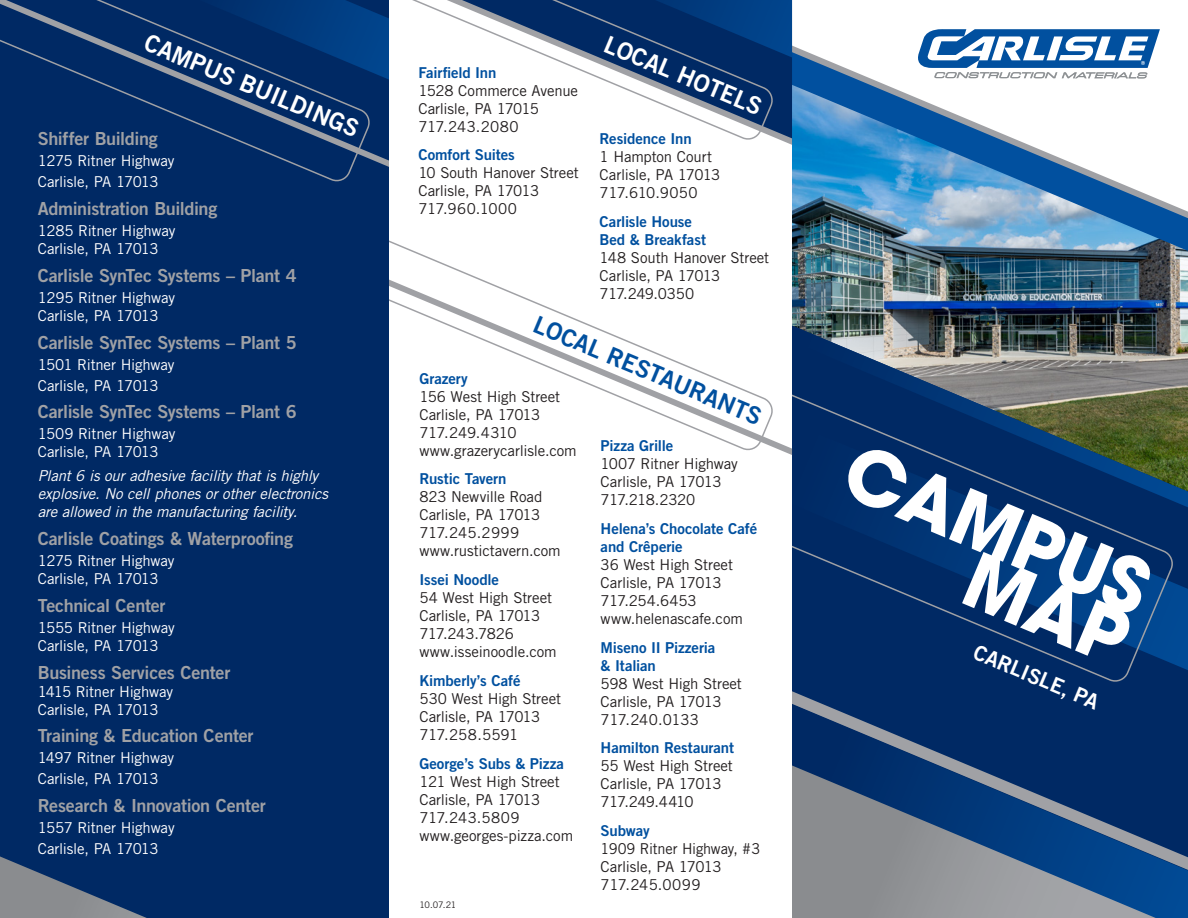
<style>
.page{position:relative;width:1188px;height:918px;background:#fff}
.page>*{position:absolute;margin:0;border:0;box-sizing:border-box;transform-origin:0 0}
.t1{font:700 75px "Avant Garde";color:#fff}
.t2{font:24px "Trade Gothic Bold Two";color:#fff}
.t3{font:24px "Trade Gothic Bold Two";color:#01509f}
.t4{font:21px "Trade Gothic Bold Two";color:#fff}
.t5{font:18px "Trade Gothic Bold Two";letter-spacing:-.015em;color:#a0a1a5}
.t6{font:15px/18px "Trade Gothic";letter-spacing:-.015em;color:#231f20}
.t7{font:15px "Trade Gothic";letter-spacing:-.015em;color:#fff}
.t8{font:15px/18px "Trade Gothic Bold Two";letter-spacing:-.01em;color:#01509f}
.t9{font:italic 15px/18px "Trade Gothic";letter-spacing:-.015em;color:#fff}
.t10{font:15px/18px "Trade Gothic";letter-spacing:.005em;color:#231f20}
.t11{font:15px "Trade Gothic";letter-spacing:.02em;color:#231f20}
.t12{font:15px "Trade Gothic";letter-spacing:.025em;color:#231f20}
.t13{font:15px "Trade Gothic";letter-spacing:-.045em;color:#231f20}
.t14{font:15px "Trade Gothic";letter-spacing:-.05em;color:#231f20}
.t15{font:15px "Trade Gothic";letter-spacing:.015em;color:#231f20}
.t16{font:15px "Trade Gothic";letter-spacing:-.04em;color:#231f20}
.t17{font:9px "Trade Gothic";color:#231f20}
</style>
<div class="page">
<div style="left:0;top:0;width:389px;height:918px;background:#002964"></div>
<div style="left:792px;top:670px;width:396px;height:21px;background:#002964"></div>
<img style="left:792px;top:291px;width:396px;height:216px">
<svg style="left:792px;top:691px;width:396px;height:227px;background:#0a336b"></svg>
<img style="left:792px;top:0;width:396px;height:283px">
<img style="left:792px;top:218px;width:396px;height:33px">
<svg style="left:792px;top:26px;width:396px;height:192px"></svg>
<svg style="left:792px;top:733px;width:364px;height:185px;background:#446083"></svg>
<svg style="left:792px;top:366px;width:384px;height:319px;background:#143a68"></svg>
<svg style="left:0;top:856px;width:147px;height:62px"></svg>
<svg style="left:0;top:0;width:389px;height:182px"></svg>
<svg style="left:199px;top:0;width:103px;height:107px"></svg>
<svg style="left:302px;top:0;width:145px;height:143px"></svg>
<svg style="left:447px;top:0;width:345px;height:145px"></svg>
<svg style="left:389px;top:268px;width:403px;height:187px"></svg>
<svg style="left:655px;top:0;width:137px;height:57px;background:#013575"></svg>
<svg style="left:918px;top:29px;width:242px;height:50px"></svg>
<svg style="left:962px;top:552px;width:173px;height:115px;background:#023676"></svg>
<p class="t2" style="left:152px;top:27px;width:231px;rotate:23deg">CAMPUS BUILDINGS</p>
<p class="t5" style="left:38px;top:128px;width:122px">Shiffer Building</p>
<p class="t7" style="left:38px;top:152px;width:138px">1275 Ritner Highway</p>
<p class="t7" style="left:38px;top:173px;width:122px">Carlisle, PA 17013</p>
<p class="t5" style="left:38px;top:197px;width:181px">Administration Building</p>
<p class="t7" style="left:38px;top:222px;width:139px">1285 Ritner Highway</p>
<p class="t7" style="left:38px;top:240px;width:122px">Carlisle, PA 17013</p>
<p class="t5" style="left:38px;top:264px;width:260px">Carlisle SynTec Systems – Plant 4</p>
<p class="t7" style="left:38px;top:288px;width:139px">1295 Ritner Highway</p>
<p class="t7" style="left:38px;top:306px;width:122px">Carlisle, PA 17013</p>
<p class="t5" style="left:38px;top:331px;width:260px">Carlisle SynTec Systems – Plant 5</p>
<p class="t7" style="left:38px;top:355px;width:138px">1501 Ritner Highway</p>
<p class="t7" style="left:38px;top:376px;width:122px">Carlisle, PA 17013</p>
<p class="t5" style="left:38px;top:401px;width:260px">Carlisle SynTec Systems – Plant 6</p>
<p class="t7" style="left:38px;top:425px;width:139px">1509 Ritner Highway</p>
<p class="t7" style="left:38px;top:443px;width:122px">Carlisle, PA 17013</p>
<p class="t9" style="left:38px;top:467px;width:292px">Plant 6 is our adhesive facility that is highly explosive. No cell phones or other electronics are allowed in the manufacturing facility.</p>
<p class="t5" style="left:38px;top:527px;width:257px">Carlisle Coatings &amp; Waterproofing</p>
<p class="t7" style="left:38px;top:552px;width:138px">1275 Ritner Highway</p>
<p class="t7" style="left:38px;top:570px;width:122px">Carlisle, PA 17013</p>
<p class="t5" style="left:38px;top:594px;width:129px">Technical Center</p>
<p class="t7" style="left:38px;top:618px;width:139px">1555 Ritner Highway</p>
<p class="t7" style="left:38px;top:636px;width:122px">Carlisle, PA 17013</p>
<p class="t5" style="left:38px;top:661px;width:194px">Business Services Center</p>
<p class="t7" style="left:38px;top:682px;width:137px">1415 Ritner Highway</p>
<p class="t7" style="left:38px;top:700px;width:122px">Carlisle, PA 17013</p>
<p class="t5" style="left:38px;top:725px;width:217px">Training &amp; Education Center</p>
<p class="t7" style="left:38px;top:749px;width:138px">1497 Ritner Highway</p>
<p class="t7" style="left:38px;top:770px;width:122px">Carlisle, PA 17013</p>
<p class="t5" style="left:38px;top:794px;width:229px">Research &amp; Innovation Center</p>
<p class="t7" style="left:38px;top:819px;width:138px">1557 Ritner Highway</p>
<p class="t7" style="left:38px;top:840px;width:122px">Carlisle, PA 17013</p>
<p class="t8" style="left:418px;top:63px;width:80px">Fairfield Inn</p>
<p class="t6" style="left:418px;top:81px;width:161px">1528 Commerce Avenue</p>
<p class="t6" style="left:418px;top:99px;width:122px">Carlisle, PA 17015</p>
<p class="t11" style="left:418px;top:117px;width:102px">717.243.2080</p>
<p class="t8" style="left:418px;top:146px;width:98px">Comfort Suites</p>
<p class="t6" style="left:418px;top:164px;width:162px">10 South Hanover Street</p>
<p class="t6" style="left:418px;top:182px;width:122px">Carlisle, PA 17013</p>
<p class="t12" style="left:418px;top:200px;width:100px">717.960.1000</p>
<p class="t2" style="left:611px;top:29px;width:170px;rotate:23deg">LOCAL HOTELS</p>
<p class="t8" style="left:600px;top:129px;width:94px">Residence Inn</p>
<p class="t6" style="left:600px;top:147px;width:114px">1 Hampton Court</p>
<p class="t6" style="left:600px;top:165px;width:122px">Carlisle, PA 17013</p>
<p class="t6" style="left:600px;top:183px;width:99px">717.610.9050</p>
<p class="t8" style="left:600px;top:212px;width:108px">Carlisle House<br>Bed &amp; Breakfast</p>
<p class="t6" style="left:600px;top:248px;width:171px">148 South Hanover Street</p>
<p class="t6" style="left:600px;top:266px;width:122px">Carlisle, PA 17013</p>
<p class="t16" style="left:600px;top:284px;width:96px">717.249.0350</p>
<p class="t3" style="left:541px;top:309px;width:246px;rotate:23deg">LOCAL RESTAURANTS</p>
<p class="t8" style="left:419px;top:369px;width:50px">Grazery</p>
<p class="t6" style="left:419px;top:387px;width:142px">156 West High Street</p>
<p class="t6" style="left:419px;top:405px;width:122px">Carlisle, PA 17013</p>
<p class="t6" style="left:419px;top:423px;width:159px">717.249.4310 www.grazerycarlisle.com</p>
<p class="t8" style="left:419px;top:470px;width:88px">Rustic Tavern</p>
<p class="t6" style="left:419px;top:488px;width:124px">823 Newville Road</p>
<p class="t6" style="left:419px;top:506px;width:122px">Carlisle, PA 17013</p>
<p class="t6" style="left:419px;top:524px;width:143px">717.245.2999 www.rustictavern.com</p>
<p class="t8" style="left:419px;top:571px;width:81px">Issei Noodle</p>
<p class="t6" style="left:419px;top:589px;width:134px">54 West High Street</p>
<p class="t6" style="left:419px;top:607px;width:122px">Carlisle, PA 17013</p>
<p class="t6" style="left:419px;top:625px;width:96px">717.243.7826</p>
<p class="t6" style="left:419px;top:643px;width:139px">www.isseinoodle.com</p>
<p class="t8" style="left:419px;top:671px;width:103px">Kimberly’s Café</p>
<p class="t6" style="left:419px;top:689px;width:143px">530 West High Street</p>
<p class="t6" style="left:419px;top:707px;width:122px">Carlisle, PA 17013</p>
<p class="t6" style="left:419px;top:725px;width:100px">717.258.5591</p>
<p class="t8" style="left:419px;top:754px;width:146px">George’s Subs &amp; Pizza</p>
<p class="t6" style="left:419px;top:772px;width:142px">121 West High Street</p>
<p class="t6" style="left:419px;top:790px;width:122px">Carlisle, PA 17013</p>
<p class="t10" style="left:419px;top:808px;width:155px">717.243.5809 www.georges-pizza.com</p>
<p class="t8" style="left:601px;top:436px;width:74px">Pizza Grille</p>
<p class="t6" style="left:601px;top:455px;width:139px">1007 Ritner Highway</p>
<p class="t6" style="left:601px;top:473px;width:122px">Carlisle, PA 17013</p>
<p class="t13" style="left:601px;top:491px;width:96px">717.218.2320</p>
<p class="t8" style="left:601px;top:519px;width:158px">Helena’s Chocolate Café and Crêperie</p>
<p class="t6" style="left:601px;top:555px;width:134px">36 West High Street</p>
<p class="t6" style="left:601px;top:573px;width:122px">Carlisle, PA 17013</p>
<p class="t6" style="left:601px;top:591px;width:144px">717.254.6453 www.helenascafe.com</p>
<p class="t8" style="left:601px;top:638px;width:116px">Miseno II Pizzeria &amp; Italian</p>
<p class="t6" style="left:601px;top:674px;width:143px">598 West High Street</p>
<p class="t6" style="left:601px;top:692px;width:122px">Carlisle, PA 17013</p>
<p class="t6" style="left:601px;top:710px;width:100px">717.240.0133</p>
<p class="t8" style="left:601px;top:739px;width:135px">Hamilton Restaurant</p>
<p class="t6" style="left:601px;top:757px;width:134px">55 West High Street</p>
<p class="t6" style="left:601px;top:775px;width:122px">Carlisle, PA 17013</p>
<p class="t14" style="left:601px;top:793px;width:94px">717.249.4410</p>
<p class="t8" style="left:601px;top:822px;width:51px">Subway</p>
<p class="t6" style="left:601px;top:840px;width:161px">1909 Ritner Highway, #3</p>
<p class="t6" style="left:601px;top:858px;width:122px">Carlisle, PA 17013</p>
<p class="t15" style="left:601px;top:876px;width:101px">717.245.0099</p>
<p class="t17" style="left:419px;top:899px;width:38px">10.07.21</p>
<p class="t1" style="left:867px;top:421px;width:325px;rotate:23deg">CAMPUS</p>
<p class="t4" style="left:980px;top:639px;width:135px;rotate:23deg">CARLISLE, PA</p>
</div>
